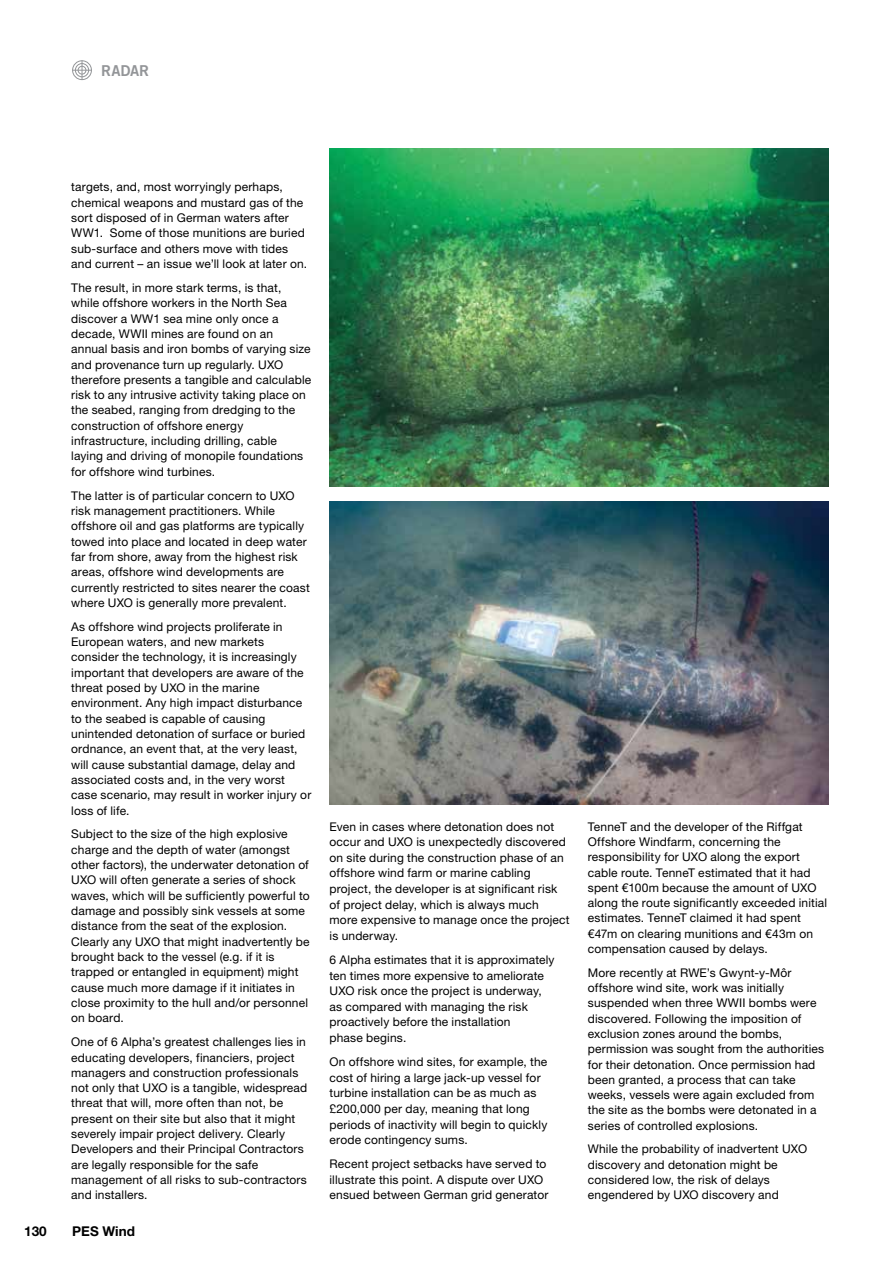
<style>
.page{position:relative;width:893px;height:1263px;background:#fff}
.page>*{position:absolute;margin:0;border:0;box-sizing:border-box;transform-origin:0 0}
.t1{font:15px "Trade Gothic Bold Two";letter-spacing:-.005em;color:#939598}
.t2{font:700 13.5px "Helvetica Neue LT Pro";color:#000}
.t3{font:12px/15.3px "Helvetica Neue LT Pro";letter-spacing:.015em;color:#000}
</style>
<div class="page">
<img style="left:330px;top:149px;width:498px;height:338px">
<img style="left:330px;top:501px;width:498px;height:304px">
<div style="left:72px;top:60px;width:20px;height:20px;border:1px solid #939598;border-radius:50%"></div>
<svg style="left:73px;top:61px;width:18px;height:19px"></svg>
<p class="t1" style="left:101px;top:61px;width:50px">RADAR</p>
<p class="t3" style="left:71px;top:179px;width:237px">targets, and, most worryingly perhaps, chemical weapons and mustard gas of the sort disposed of in German waters after WW1. Some of those munitions are buried sub-surface and others move with tides and current – an issue we’ll look at later on.</p>
<p class="t3" style="left:71px;top:280px;width:242px">The result, in more stark terms, is that, while offshore workers in the North Sea discover a WW1 sea mine only once a decade, WWII mines are found on an annual basis and iron bombs of varying size and provenance turn up regularly. UXO therefore presents a tangible and calculable risk to any intrusive activity taking place on the seabed, ranging from dredging to the construction of offshore energy infrastructure, including drilling, cable laying and driving of monopile foundations for offshore wind turbines.</p>
<p class="t3" style="left:71px;top:487px;width:240px">The latter is of particular concern to UXO risk management practitioners. While offshore oil and gas platforms are typically towed into place and located in deep water far from shore, away from the highest risk areas, offshore wind developments are currently restricted to sites nearer the coast where UXO is generally more prevalent.</p>
<p class="t3" style="left:71px;top:619px;width:242px">As offshore wind projects proliferate in European waters, and new markets consider the technology, it is increasingly important that developers are aware of the threat posed by UXO in the marine environment. Any high impact disturbance to the seabed is capable of causing unintended detonation of surface or buried ordnance, an event that, at the very least, will cause substantial damage, delay and associated costs and, in the very worst case scenario, may result in worker injury or loss of life.</p>
<p class="t3" style="left:71px;top:826px;width:240px">Subject to the size of the high explosive charge and the depth of water (amongst other factors), the underwater detonation of UXO will often generate a series of shock waves, which will be sufficiently powerful to damage and possibly sink vessels at some distance from the seat of the explosion.<br>Clearly any UXO that might inadvertently be brought back to the vessel (e.g. if it is trapped or entangled in equipment) might cause much more damage if it initiates in close proximity to the hull and/or personnel on board.</p>
<p class="t3" style="left:71px;top:1034px;width:238px">One of 6 Alpha’s greatest challenges lies in educating developers, financiers, project managers and construction professionals not only that UXO is a tangible, widespread threat that will, more often than not, be present on their site but also that it might severely impair project delivery. Clearly Developers and their Principal Contractors are legally responsible for the safe management of all risks to sub-contractors and installers.</p>
<p class="t2" style="left:24px;top:1223px;width:24px">130</p>
<p class="t2" style="left:72px;top:1223px;width:64px">PES Wind</p>
<p class="t3" style="left:330px;top:818px;width:242px">Even in cases where detonation does not occur and UXO is unexpectedly discovered on site during the construction phase of an offshore wind farm or marine cabling project, the developer is at significant risk of project delay, which is always much more expensive to manage once the project is underway.</p>
<p class="t3" style="left:330px;top:952px;width:227px">6 Alpha estimates that it is approximately ten times more expensive to ameliorate UXO risk once the project is underway, as compared with managing the risk proactively before the installation<br>phase begins.</p>
<p class="t3" style="left:330px;top:1054px;width:219px">On offshore wind sites, for example, the cost of hiring a large jack-up vessel for turbine installation can be as much as £200,000 per day, meaning that long periods of inactivity will begin to quickly erode contingency sums.</p>
<p class="t3" style="left:330px;top:1156px;width:220px">Recent project setbacks have served to illustrate this point. A dispute over UXO ensued between German grid generator</p>
<p class="t3" style="left:588px;top:818px;width:241px">TenneT and the developer of the Riffgat Offshore Windfarm, concerning the responsibility for UXO along the export cable route. TenneT estimated that it had spent €100m because the amount of UXO along the route significantly exceeded initial estimates. TenneT claimed it had spent €47m on clearing munitions and €43m on compensation caused by delays.</p>
<p class="t3" style="left:588px;top:965px;width:238px">More recently at RWE’s Gwynt-y-Môr offshore wind site, work was initially suspended when three WWII bombs were discovered. Following the imposition of exclusion zones around the bombs, permission was sought from the authorities for their detonation. Once permission had been granted, a process that can take weeks, vessels were again excluded from the site as the bombs were detonated in a series of controlled explosions.</p>
<p class="t3" style="left:588px;top:1141px;width:221px">While the probability of inadvertent UXO discovery and detonation might be considered low, the risk of delays engendered by UXO discovery and</p>
</div>
